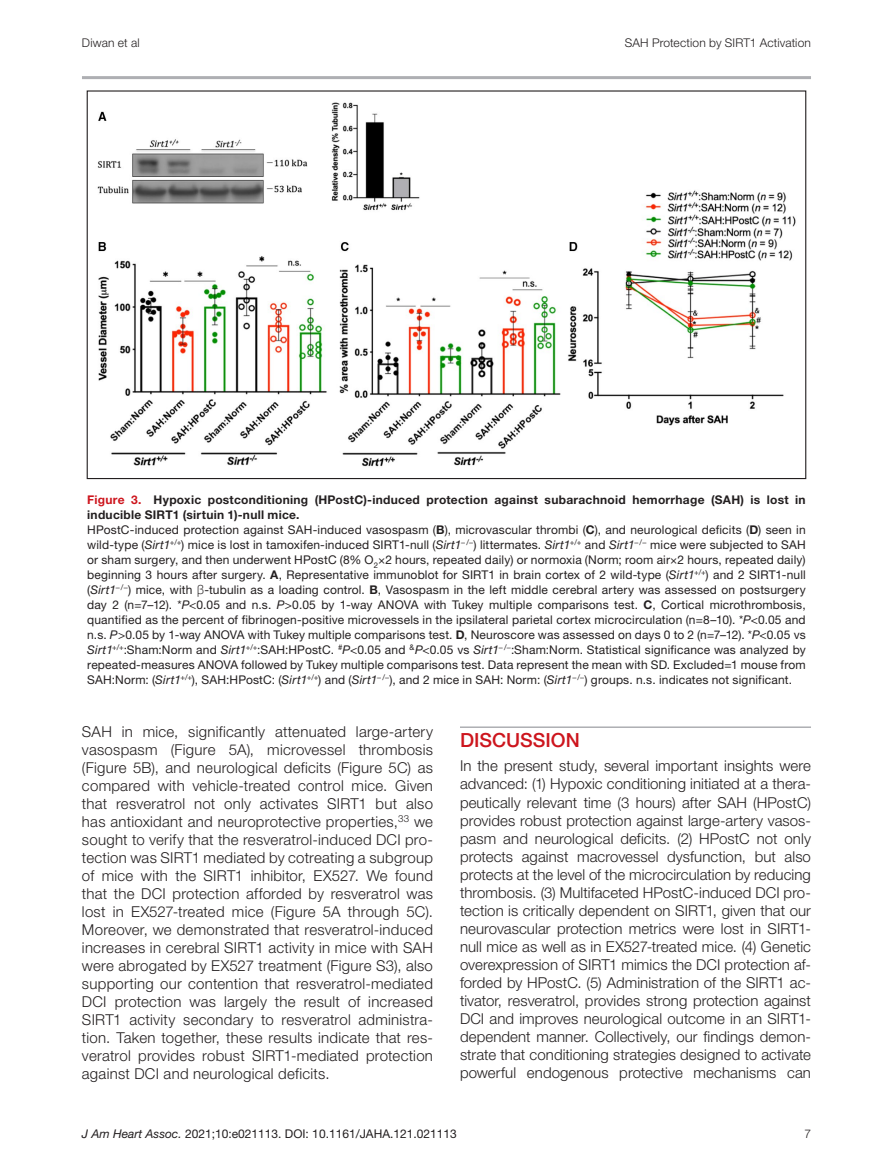
<style>
.page{position:relative;width:893px;height:1174px;background:#fff}
.page>*{position:absolute;margin:0;border:0;box-sizing:border-box;transform-origin:0 0}
.t1{font:500 19.5px "Helvetica Neue LT Std";color:#cd151d}
.t2{font:300 15px/18px "Helvetica Neue LT Std";letter-spacing:.01em;color:#231f20;text-align:justify}
.t3{font:12px/15px "Helvetica Neue LT Std";letter-spacing:.015em;color:#231f20}
.t4{font:300 12px "Helvetica Neue LT Std";letter-spacing:.01em;color:#231f20}
.s1{font-weight:700;color:#cd151d}
.s2{font-weight:700}
.s3{font-style:italic}
.s4{font-family:"Noto Sans";font-weight:300}
</style>
<div class="page">
<hr style="left:460px;top:726px;width:351px;height:2px;background:#aeafb3">
<img style="left:97px;top:102px;width:699px;height:365px">
<hr style="left:82px;top:76px;width:729px;height:3px;background:#aeafb3">
<p class="t4" style="left:82px;top:35px;width:59px">Diwan et al</p>
<p class="t4" style="left:625px;top:35px;width:188px">SAH Protection by SIRT1 Activation</p>
<p class="t3" style="left:87px;top:492px;width:720px"><span class="s1">Figure 3.</span> <span class="s2">Hypoxic postconditioning (HPostC)-induced protection against subarachnoid hemorrhage (SAH) is lost in inducible SIRT1 (sirtuin 1)-null mice.<br></span>HPostC-induced protection against SAH-induced vasospasm (<span class="s2">B</span>), microvascular thrombi (<span class="s2">C</span>), and neurological deficits (<span class="s2">D</span>) seen in wild-type (<span class="s3">Sirt1</span><sup>+/+</sup>) mice is lost in tamoxifen-induced SIRT1-null (<span class="s3">Sirt1</span><sup>−</sup><sup>/−</sup>) littermates. <span class="s3">Sirt1</span><sup>+/+</sup> and <span class="s3">Sirt1</span><sup>−</sup><sup>/−</sup> mice were subjected to SAH or sham surgery, and then underwent HPostC (8% O<sub>2</sub>×2 hours, repeated daily) or normoxia (Norm; room air×2 hours, repeated daily) beginning 3 hours after surgery. <span class="s2">A</span>, Representative immunoblot for SIRT1 in brain cortex of 2 wild-type (<span class="s3">Sirt1</span><sup>+/+</sup>) and 2 SIRT1-null (<span class="s3">Sirt1</span><sup>−</sup><sup>/−</sup>) mice, with <span class="s4">β</span>-tubulin as a loading control. <span class="s2">B</span>, Vasospasm in the left middle cerebral artery was assessed on postsurgery day 2 (n=7–12). *<span class="s3">P</span>&lt;0.05 and n.s. <span class="s3">P</span>&gt;0.05 by 1-way ANOVA with Tukey multiple comparisons test. <span class="s2">C</span>, Cortical microthrombosis, quantified as the percent of fibrinogen-positive microvessels in the ipsilateral parietal cortex microcirculation (n=8–10). *<span class="s3">P</span>&lt;0.05 and n.s. <span class="s3">P</span>&gt;0.05 by 1-way ANOVA with Tukey multiple comparisons test. <span class="s2">D</span>, Neuroscore was assessed on days 0 to 2 (n=7–12). *<span class="s3">P</span>&lt;0.05 vs <span class="s3">Sirt1</span><sup>+/+</sup>:Sham:Norm and <span class="s3">Sirt1</span><sup>+/+</sup>:SAH:HPostC. <sup>#</sup><span class="s3">P</span>&lt;0.05 and <sup>&amp;</sup><span class="s3">P</span>&lt;0.05 vs <span class="s3">Sirt1</span><sup>−</sup><sup>/−</sup>:Sham:Norm. Statistical significance was analyzed by repeated-measures ANOVA followed by Tukey multiple comparisons test. Data represent the mean with SD. Excluded=1 mouse from SAH:Norm: (<span class="s3">Sirt1</span><sup>+/+</sup>), SAH:HPostC: (<span class="s3">Sirt1</span><sup>+/+</sup>) and (<span class="s3">Sirt1</span><sup>−</sup><sup>/−</sup>), and 2 mice in SAH: Norm: (<span class="s3">Sirt1</span><sup>−</sup><sup>/−</sup>) groups. n.s. indicates not significant.</p>
<p class="t2" style="left:82px;top:722px;width:353px">SAH in mice, significantly attenuated large-artery vasospasm (Figure 5A), microvessel thrombosis (Figure 5B), and neurological deficits (Figure 5C) as compared with vehicle-treated control mice. Given that resveratrol not only activates SIRT1 but also has antioxidant and neuroprotective properties,<sup>33</sup> we sought to verify that the resveratrol-induced DCI pro&shy;tection was SIRT1 mediated by cotreating a subgroup of mice with the SIRT1 inhibitor, EX527. We found that the DCI protection afforded by resveratrol was lost in EX527-treated mice (Figure 5A through 5C).<br>Moreover, we demonstrated that resveratrol-induced increases in cerebral SIRT1 activity in mice with SAH were abrogated by EX527 treatment (Figure S3), also supporting our contention that resveratrol-mediated DCI protection was largely the result of increased SIRT1 activity secondary to resveratrol administra&shy;tion. Taken together, these results indicate that res&shy;veratrol provides robust SIRT1-mediated protection against DCI and neurological deficits.</p>
<h1 class="t1" style="left:460px;top:729px;width:121px">DISCUSSION</h1>
<p class="t2" style="left:460px;top:757px;width:353px">In the present study, several important insights were advanced: (1) Hypoxic conditioning initiated at a thera&shy;peutically relevant time (3 hours) after SAH (HPostC) provides robust protection against large-artery vasos&shy;pasm and neurological deficits. (2) HPostC not only protects against macrovessel dysfunction, but also protects at the level of the microcirculation by reducing thrombosis. (3) Multifaceted HPostC-induced DCI pro&shy;tection is critically dependent on SIRT1, given that our neurovascular protection metrics were lost in SIRT1- null mice as well as in EX527-treated mice. (4) Genetic overexpression of SIRT1 mimics the DCI protection af&shy;forded by HPostC. (5) Administration of the SIRT1 ac&shy;tivator, resveratrol, provides strong protection against DCI and improves neurological outcome in an SIRT1- dependent manner. Collectively, our findings demon&shy;strate that conditioning strategies designed to activate powerful endogenous protective mechanisms can</p>
<p class="t3" style="left:82px;top:1126px;width:376px"><span class="s3">J Am Heart Assoc.</span> 2021;10:e021113. DOI: 10.1161/JAHA.121.021113</p>
<p class="t4" style="left:804px;top:1126px;width:8px">7</p>
</div>
